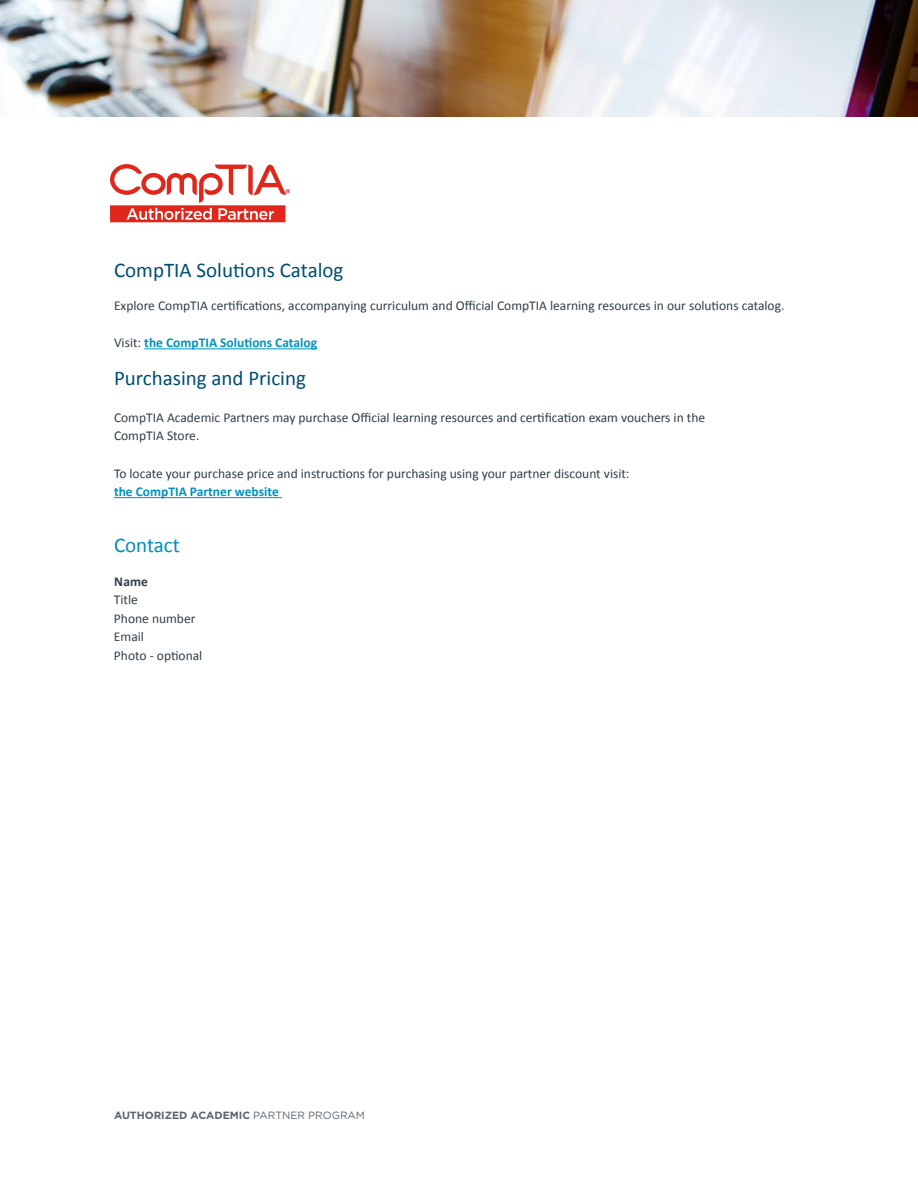
<style>
.page{position:relative;width:918px;height:1188px;background:#fff}
.page>*{position:absolute;margin:0;border:0;box-sizing:border-box;transform-origin:0 0}
.t1{font:21px "Calibri";color:#004d72}
.t2{font:21px "Calibri";color:#008ebe}
.t3{font:13.5px/18.6px "Calibri";color:#303e49}
.t4{font:700 13.5px "Calibri";color:#0092bc}
.t5{font:700 13.5px "Calibri";color:#303e49}
.t6{font:700 10.5px "Gotham";color:#596670}
.s1{font-weight:400;color:#303e49}
.s2{font-weight:400}
</style>
<div class="page">
<hr style="left:144px;top:348px;width:173px;height:1px;background:#0092bc">
<hr style="left:114px;top:497px;width:168px;height:1px;background:#0092bc">
<img style="left:0;top:0;width:918px;height:116px">
<svg style="left:110px;top:164px;width:180px;height:58px"></svg>
<h1 class="t1" style="left:114px;top:255px;width:231px">CompTIA Solutions Catalog</h1>
<p class="t3" style="left:114px;top:296px;width:672px">Explore CompTIA certifications, accompanying curriculum and Official CompTIA learning resources in our solutions catalog.</p>
<p class="t4" style="left:114px;top:333px;width:205px"><span class="s1">Visit:</span> the CompTIA Solutions Catalog</p>
<h1 class="t1" style="left:114px;top:363px;width:194px">Purchasing and Pricing</h1>
<p class="t3" style="left:114px;top:408px;width:593px">CompTIA Academic Partners may purchase Official learning resources and certification exam vouchers in the<br>CompTIA Store.</p>
<p class="t3" style="left:114px;top:463px;width:517px">To locate your purchase price and instructions for purchasing using your partner discount visit:</p>
<p class="t4" style="left:114px;top:482px;width:166px">the CompTIA Partner website</p>
<h1 class="t2" style="left:114px;top:530px;width:67px">Contact</h1>
<p class="t5" style="left:114px;top:571px;width:35px">Name</p>
<p class="t3" style="left:114px;top:590px;width:90px">Title<br>Phone number<br>Email<br>Photo - optional</p>
<p class="t6" style="left:114px;top:1108px;width:253px">AUTHORIZED ACADEMIC <span class="s2">PARTNER PROGRAM</span></p>
</div>
